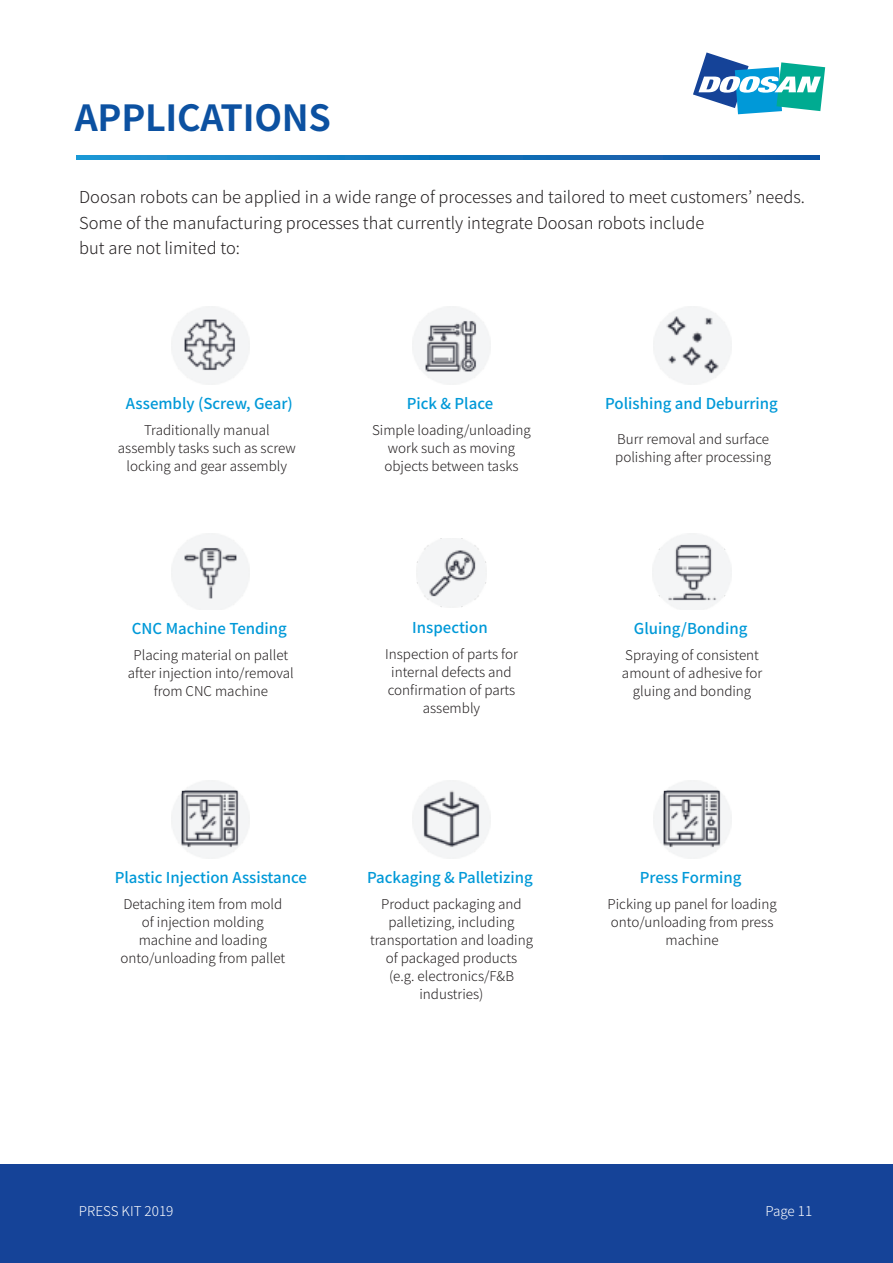
<style>
.page{position:relative;width:893px;height:1263px;background:#fff}
.page>*{position:absolute;margin:0;border:0;box-sizing:border-box;transform-origin:0 0}
.t1{font:700 36px "Noto Sans CJ Kkr";letter-spacing:-.01em;color:#0c51a1}
.t2{font:300 16.5px/25.5px "Noto Sans CJ Kkr";color:#231f20}
.t3{font:500 15px "Noto Sans CJ Kkr";color:#0099d8}
.t4{font:300 13.5px/18px "Noto Sans CJ Kkr";color:#231f20;text-align:center}
.t5{font:300 13.5px "Noto Sans CJ Kkr";color:#fff}
</style>
<div class="page">
<div style="left:0;top:1164px;width:893px;height:99px;background:#154398"></div>
<svg style="left:76px;top:156px;width:743px;height:3px;background:#1473ba"></svg>
<img style="left:172px;top:307px;width:78px;height:78px">
<img style="left:412px;top:307px;width:78px;height:78px">
<img style="left:653px;top:307px;width:78px;height:78px">
<img style="left:172px;top:534px;width:78px;height:76px">
<img style="left:416px;top:538px;width:71px;height:70px">
<img style="left:652px;top:534px;width:80px;height:76px">
<img style="left:172px;top:781px;width:78px;height:78px">
<img style="left:412px;top:781px;width:78px;height:78px">
<img style="left:653px;top:781px;width:78px;height:78px">
<svg style="left:693px;top:52px;width:132px;height:62px"></svg>
<h1 class="t1" style="left:75px;top:97px;width:258px">APPLICATIONS</h1>
<p class="t2" style="left:79px;top:185px;width:727px">Doosan robots can be applied in a wide range of processes and tailored to meet customers’ needs.<br>Some of the manufacturing processes that currently integrate Doosan robots include<br>but are not limited to:</p>
<p class="t3" style="left:126px;top:395px;width:168px">Assembly (Screw, Gear)</p>
<p class="t4" style="left:118px;top:422px;width:179px">Traditionally manual assembly tasks such as screw locking and gear assembly</p>
<p class="t3" style="left:132px;top:620px;width:157px">CNC Machine Tending</p>
<p class="t4" style="left:128px;top:646px;width:168px">Placing material on pallet after injection into/removal from CNC machine</p>
<p class="t3" style="left:115px;top:869px;width:194px">Plastic Injection Assistance</p>
<p class="t4" style="left:120px;top:895px;width:166px">Detaching item from mold of injection molding machine and loading onto/unloading from pallet</p>
<p class="t3" style="left:407px;top:395px;width:88px">Pick &amp; Place</p>
<p class="t4" style="left:372px;top:422px;width:160px">Simple loading/unloading work such as moving objects between tasks</p>
<p class="t3" style="left:412px;top:619px;width:77px">Inspection</p>
<p class="t4" style="left:385px;top:645px;width:134px">Inspection of parts for internal defects and confirmation of parts assembly</p>
<p class="t3" style="left:367px;top:869px;width:167px">Packaging &amp; Palletizing</p>
<p class="t4" style="left:370px;top:895px;width:164px">Product packaging and palletizing, including transportation and loading of packaged products<br>(e.g. electronics/F&amp;B industries)</p>
<p class="t3" style="left:605px;top:395px;width:174px">Polishing and Deburring</p>
<p class="t4" style="left:615px;top:431px;width:157px;text-align:left">Burr removal and surface polishing after processing</p>
<p class="t3" style="left:634px;top:620px;width:115px">Gluing/Bonding</p>
<p class="t4" style="left:622px;top:646px;width:142px">Spraying of consistent amount of adhesive for gluing and bonding</p>
<p class="t3" style="left:640px;top:869px;width:103px">Press Forming</p>
<p class="t4" style="left:608px;top:895px;width:171px">Picking up panel for loading onto/unloading from press machine</p>
<p class="t5" style="left:79px;top:1203px;width:96px">PRESS KIT 2019</p>
<p class="t5" style="left:765px;top:1203px;width:48px">Page 11</p>
</div>
